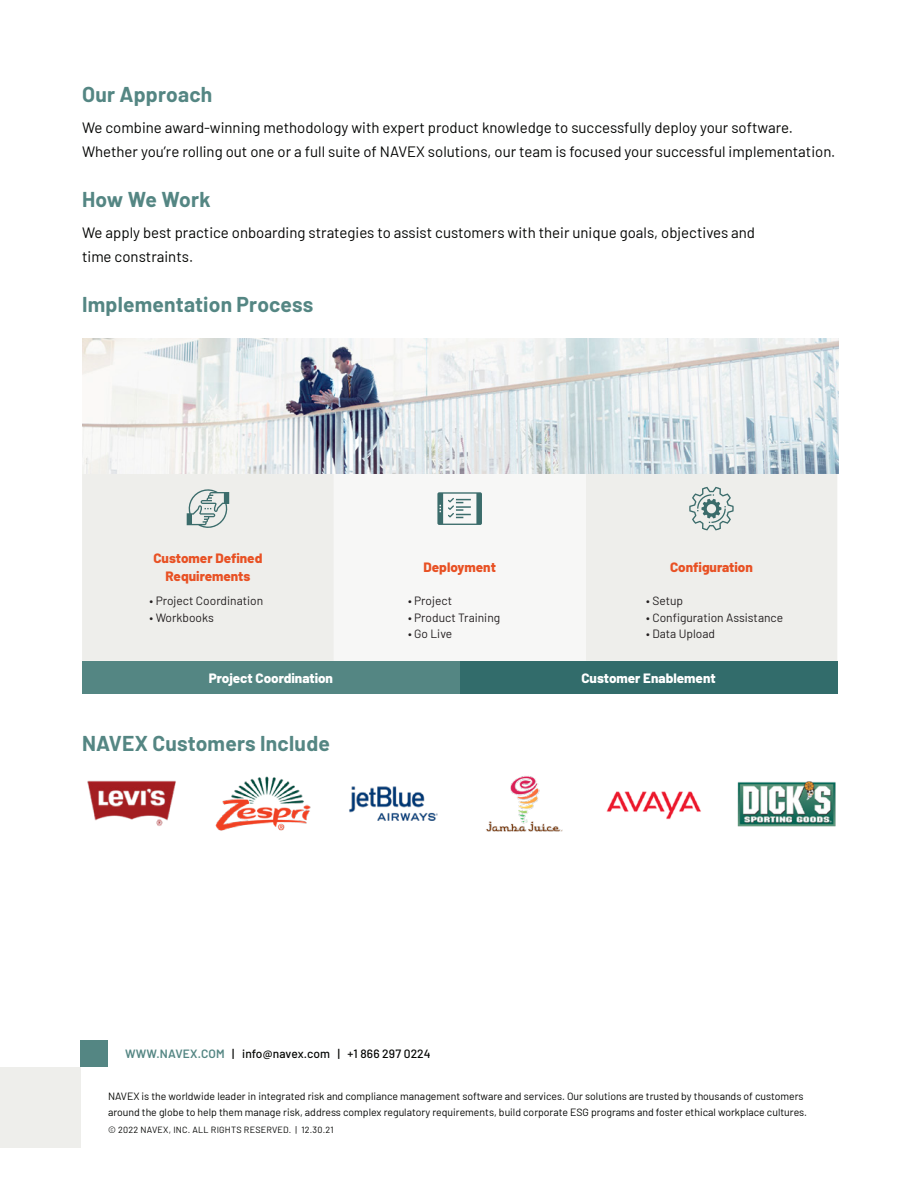
<style>
.page{position:relative;width:918px;height:1188px;background:#fff}
.page>*{position:absolute;margin:0;border:0;box-sizing:border-box;transform-origin:0 0}
.t1{font:700 21px "Barlow";letter-spacing:.01em;color:#548683}
.t2{font:15px/24px "Barlow";color:#040503}
.t3{font:800 13.5px/18px "Barlow";color:#e85124;text-align:center}
.t4{font:800 13.5px "Barlow";color:#fff}
.t5{font:12px "Barlow";color:#231f20}
.t6{font:500 12px "Barlow";letter-spacing:.01em;color:#040503}
.t7{font:10.5px/16.5px "Barlow";color:#040503}
.t8{font:9px "Barlow";letter-spacing:.025em;color:#040503}
.s1{font-weight:600;color:#548683}
</style>
<div class="page">
<div style="left:0;top:1067px;width:81px;height:81px;background:#eeeeeb"></div>
<div style="left:81px;top:1040px;width:27px;height:27px;background:#548683"></div>
<div style="left:82px;top:473px;width:755px;height:188px;background:#eeeeeb"></div>
<div style="left:334px;top:473px;width:252px;height:188px;background:#f7f7f6"></div>
<div style="left:82px;top:661px;width:378px;height:33px;background:#548683"></div>
<div style="left:460px;top:661px;width:377px;height:33px;background:#326c6b"></div>
<img style="left:82px;top:338px;width:756px;height:135px">
<svg style="left:187px;top:487px;width:42px;height:44px;background:#c3cecc"></svg>
<svg style="left:437px;top:492px;width:45px;height:33px"></svg>
<svg style="left:689px;top:487px;width:45px;height:43px;background:#bfccca"></svg>
<img style="left:606px;top:791px;width:95px;height:29px">
<img style="left:737px;top:781px;width:99px;height:46px">
<img style="left:486px;top:776px;width:77px;height:56px">
<img style="left:349px;top:786px;width:89px;height:35px">
<img style="left:87px;top:780px;width:89px;height:46px">
<img style="left:215px;top:776px;width:96px;height:55px">
<h1 class="t1" style="left:82px;top:79px;width:132px">Our Approach</h1>
<p class="t2" style="left:82px;top:114px;width:755px">We combine award-winning methodology with expert product knowledge to successfully deploy your software.<br>Whether you’re rolling out one or a full suite of NAVEX solutions, our team is focused your successful implementation.</p>
<h1 class="t1" style="left:82px;top:184px;width:130px">How We Work</h1>
<p class="t2" style="left:82px;top:219px;width:675px">We apply best practice onboarding strategies to assist customers with their unique goals, objectives and time constraints.</p>
<h1 class="t1" style="left:82px;top:289px;width:233px">Implementation Process</h1>
<p class="t3" style="left:153px;top:548px;width:111px">Customer Defined<br>Requirements</p>
<p class="t3" style="left:424px;top:557px;width:74px">Deployment</p>
<p class="t3" style="left:670px;top:557px;width:84px">Configuration</p>
<p class="t5" style="left:150px;top:592px;width:115px">• Project Coordination</p>
<p class="t5" style="left:150px;top:609px;width:66px">• Workbooks</p>
<p class="t5" style="left:646px;top:592px;width:38px">• Setup</p>
<p class="t5" style="left:646px;top:609px;width:138px">• Configuration Assistance</p>
<p class="t5" style="left:646px;top:625px;width:70px">• Data Upload</p>
<p class="t5" style="left:408px;top:592px;width:46px">• Project</p>
<p class="t5" style="left:408px;top:609px;width:94px">• Product Training</p>
<p class="t5" style="left:408px;top:625px;width:46px">• Go Live</p>
<p class="t4" style="left:209px;top:668px;width:126px">Project Coordination</p>
<p class="t4" style="left:581px;top:668px;width:136px">Customer Enablement</p>
<h1 class="t1" style="left:82px;top:728px;width:249px">NAVEX Customers Include</h1>
<p class="t6" style="left:125px;top:1044px;width:307px"><span class="s1">WWW.NAVEX.COM</span> | info@navex.com | +1 866 297 0224</p>
<p class="t7" style="left:108px;top:1087px;width:701px">NAVEX is the worldwide leader in integrated risk and compliance management software and services. Our solutions are trusted by thousands of customers around the globe to help them manage risk, address complex regulatory requirements, build corporate ESG programs and foster ethical workplace cultures.</p>
<p class="t8" style="left:108px;top:1123px;width:227px">© 2022 NAVEX, INC. ALL RIGHTS RESERVED. | 12.30.21</p>
</div>
